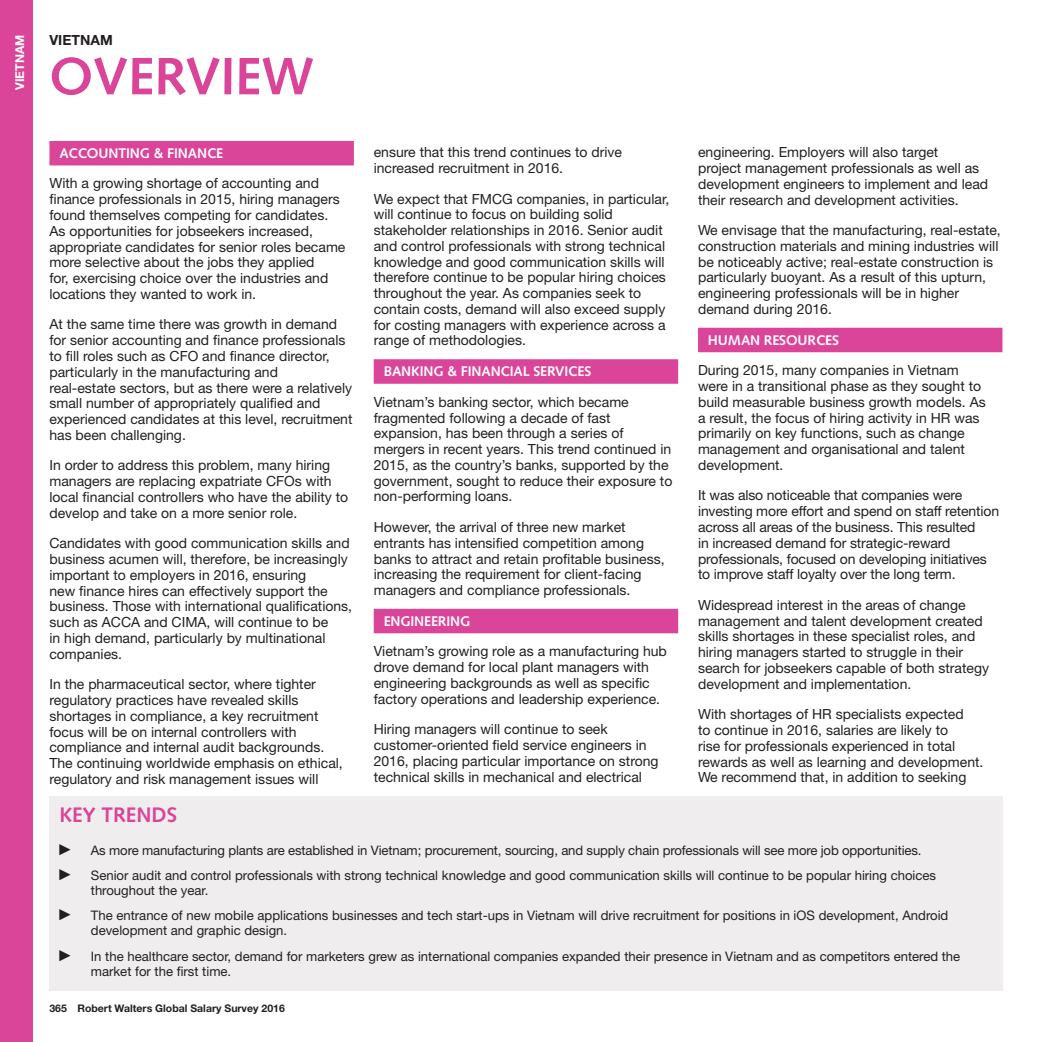
<style>
.page{position:relative;width:1042px;height:1042px;background:#fff}
.page>*{position:absolute;margin:0;border:0;box-sizing:border-box;transform-origin:0 0}
.MAIN_HEAD{font:700 52.5px "Syntax";color:#da4599}
.KEY_TRENDS{font:700 21px "Syntax";color:#da4599}
.TP0{font:14px/15.8px "Helvetica Neue LT Std";color:#231f20}
.SH3{font:700 14px "Syntax";letter-spacing:-.01em;color:#fff}
.MAIN_HEAD-2{font:700 14px "Helvetica Neue LT Std";color:#231f20}
.t1{font:13.12px/14.9px "Helvetica Neue LT Std";color:#231f20}
.MAIN_HEAD-3{font:700 12.25px "Helvetica Neue";color:#fff}
.Body{font:700 10.5px "Helvetica Neue LT Std";color:#231f20}
.s1{font-family:"Arial Narrow";font-size:15.75px}
</style>
<div class="page">
<div style="left:0;top:0;width:32px;height:1041px;background:#da4599"></div>
<div style="left:49px;top:141px;width:305px;height:24px;background:#da4599"></div>
<div style="left:373px;top:359px;width:305px;height:25px;background:#da4599"></div>
<div style="left:373px;top:608px;width:305px;height:25px;background:#da4599"></div>
<div style="left:698px;top:328px;width:304px;height:24px;background:#da4599"></div>
<div style="left:49px;top:796px;width:953px;height:195px;background:#efedee"></div>
<p class="MAIN_HEAD-3" style="left:12px;top:90px;width:57px;rotate:-90deg">Vietnam</p>
<p class="MAIN_HEAD-2" style="left:49px;top:32px;width:19px">Vietnam</p>
<p class="MAIN_HEAD" style="left:49px;top:46px;width:266px">OVERVIEW</p>
<p class="SH3" style="left:59px;top:145px;width:165px">ACCOUNTING &amp; FINANCE</p>
<p class="TP0" style="left:49px;top:175px;width:297px">With a growing shortage of accounting and finance professionals in 2015, hiring managers found themselves competing for candidates.<br>As opportunities for jobseekers increased, appropriate candidates for senior roles became more selective about the jobs they applied<br>for, exercising choice over the industries and locations they wanted to work in.</p>
<p class="TP0" style="left:49px;top:316px;width:304px">At the same time there was growth in demand for senior accounting and finance professionals to fill roles such as CFO and finance director, particularly in the manufacturing and<br>real-estate sectors, but as there were a relatively small number of appropriately qualified and experienced candidates at this level, recruitment has been challenging.</p>
<p class="TP0" style="left:49px;top:457px;width:300px">In order to address this problem, many hiring managers are replacing expatriate CFOs with local financial controllers who have the ability to develop and take on a more senior role.</p>
<p class="TP0" style="left:49px;top:535px;width:304px">Candidates with good communication skills and business acumen will, therefore, be increasingly important to employers in 2016, ensuring<br>new finance hires can effectively support the business. Those with international qualifications, such as ACCA and CIMA, will continue to be<br>in high demand, particularly by multinational companies.</p>
<p class="TP0" style="left:49px;top:676px;width:295px">In the pharmaceutical sector, where tighter regulatory practices have revealed skills shortages in compliance, a key recruitment focus will be on internal controllers with compliance and internal audit backgrounds.<br>The continuing worldwide emphasis on ethical, regulatory and risk management issues will</p>
<p class="TP0" style="left:373px;top:144px;width:250px">ensure that this trend continues to drive increased recruitment in 2016.</p>
<p class="TP0" style="left:373px;top:190px;width:297px">We expect that FMCG companies, in particular, will continue to focus on building solid stakeholder relationships in 2016. Senior audit and control professionals with strong technical knowledge and good communication skills will therefore continue to be popular hiring choices throughout the year. As companies seek to contain costs, demand will also exceed supply for costing managers with experience across a range of methodologies.</p>
<p class="SH3" style="left:383px;top:363px;width:209px">BANKING &amp; FINANCIAL SERVICES</p>
<p class="TP0" style="left:373px;top:393px;width:300px">Vietnam’s banking sector, which became fragmented following a decade of fast expansion, has been through a series of mergers in recent years. This trend continued in 2015, as the country’s banks, supported by the government, sought to reduce their exposure to non-performing loans.</p>
<p class="TP0" style="left:373px;top:519px;width:292px">However, the arrival of three new market entrants has intensified competition among banks to attract and retain profitable business, increasing the requirement for client-facing managers and compliance professionals.</p>
<p class="SH3" style="left:383px;top:612px;width:88px">ENGINEERING</p>
<p class="TP0" style="left:373px;top:643px;width:295px">Vietnam’s growing role as a manufacturing hub drove demand for local plant managers with engineering backgrounds as well as specific factory operations and leadership experience.</p>
<p class="TP0" style="left:373px;top:721px;width:286px">Hiring managers will continue to seek customer-oriented field service engineers in 2016, placing particular importance on strong technical skills in mechanical and electrical</p>
<p class="TP0" style="left:698px;top:144px;width:291px">engineering. Employers will also target<br>project management professionals as well as development engineers to implement and lead their research and development activities.</p>
<p class="TP0" style="left:698px;top:222px;width:304px">We envisage that the manufacturing, real-estate, construction materials and mining industries will be noticeably active; real-estate construction is particularly buoyant. As a result of this upturn, engineering professionals will be in higher demand during 2016.</p>
<p class="SH3" style="left:708px;top:332px;width:133px">HUMAN RESOURCES</p>
<p class="TP0" style="left:698px;top:362px;width:289px">During 2015, many companies in Vietnam were in a transitional phase as they sought to build measurable business growth models. As a result, the focus of hiring activity in HR was primarily on key functions, such as change management and organisational and talent development.</p>
<p class="TP0" style="left:698px;top:487px;width:302px">It was also noticeable that companies were investing more effort and spend on staff retention across all areas of the business. This resulted<br>in increased demand for strategic-reward professionals, focused on developing initiatives to improve staff loyalty over the long term.</p>
<p class="TP0" style="left:698px;top:596px;width:292px">Widespread interest in the areas of change management and talent development created skills shortages in these specialist roles, and hiring managers started to struggle in their search for jobseekers capable of both strategy development and implementation.</p>
<p class="TP0" style="left:698px;top:706px;width:287px">With shortages of HR specialists expected<br>to continue in 2016, salaries are likely to<br>rise for professionals experienced in total rewards as well as learning and development.<br>We recommend that, in addition to seeking</p>
<p class="KEY_TRENDS" style="left:59px;top:803px;width:119px">KEY TRENDS</p>
<p class="t1" style="left:59px;top:842px;width:863px"><span class="s1">►</span> As more manufacturing plants are established in Vietnam; procurement, sourcing, and supply chain professionals will see more job opportunities.</p>
<p class="t1" style="left:91px;top:867px;width:846px;text-indent:-32px"><span class="s1">►</span> Senior audit and control professionals with strong technical knowledge and good communication skills will continue to be popular hiring choices throughout the year.</p>
<p class="t1" style="left:91px;top:908px;width:858px;text-indent:-32px"><span class="s1">►</span> The entrance of new mobile applications businesses and tech start-ups in Vietnam will drive recruitment for positions in iOS development, Android development and graphic design.</p>
<p class="t1" style="left:91px;top:948px;width:870px;text-indent:-32px"><span class="s1">►</span> In the healthcare sector, demand for marketers grew as international companies expanded their presence in Vietnam and as competitors entered the market for the first time.</p>
<p class="Body" style="left:49px;top:1001px;width:237px">365 Robert Walters Global Salary Survey 2016</p>
</div>
